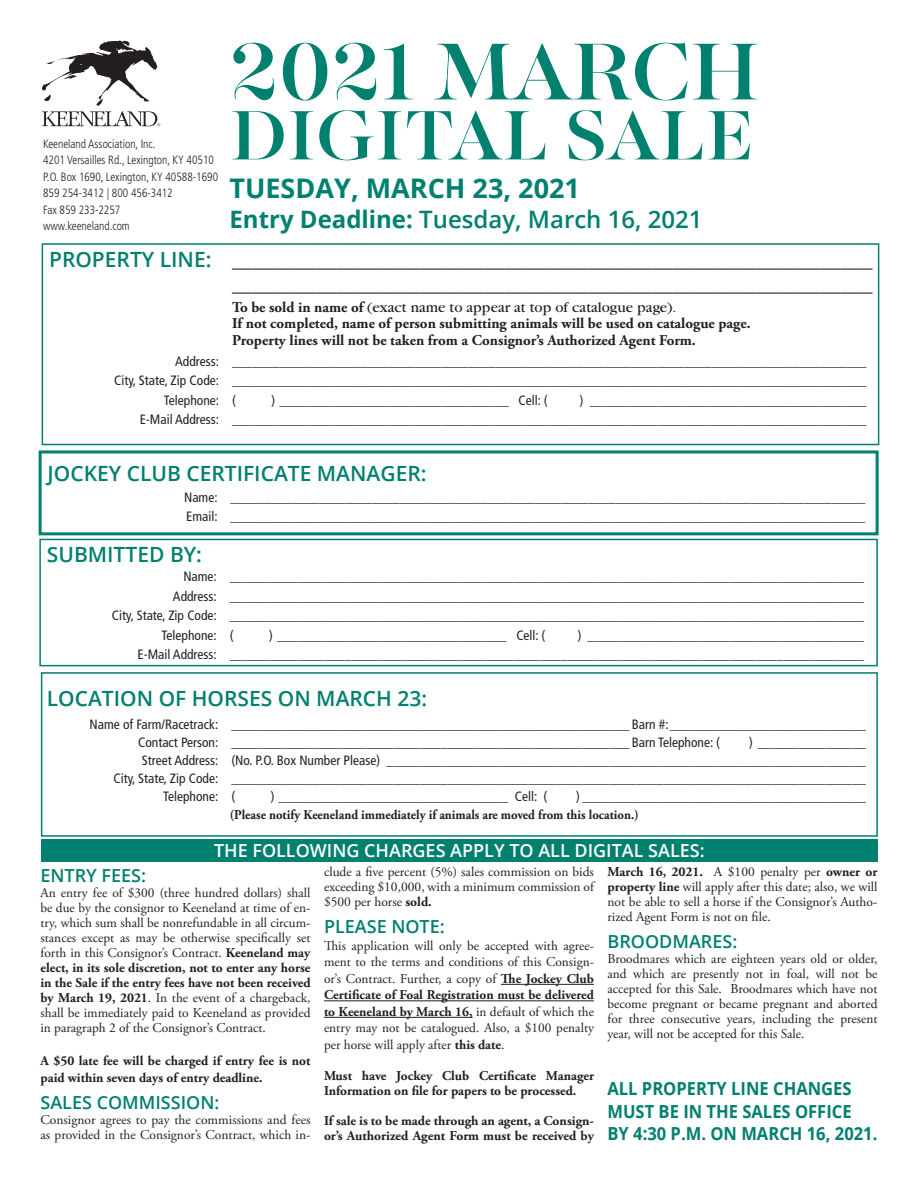
<style>
.page{position:relative;width:918px;height:1188px;background:#fff}
.page>*{position:absolute;margin:0;border:0;box-sizing:border-box;transform-origin:0 0}
.t1{font:500 90px "Majesti Banner";color:#00806f}
.t2{font:500 78px "Majesti Banner";letter-spacing:.02em;color:#00806f}
.t3{font:700 27px "Open Sans";color:#00806f}
.t4{font:600 24px "Open Sans";color:#00806f}
.t5{font:700 condensed 21px/24px "Frutiger";color:#231f20;text-align:right}
.t6{font:600 21px "Open Sans";color:#00806f}
.t7{font:700 18px/22.5px "Open Sans";color:#00806f;scale:.92 1}
.t8{font:600 18px "Open Sans";color:#00806f}
.t9{font:600 18px "Open Sans";color:#fff}
.t10{font:700 15px/16.5px "Adobe Garamond Pro";color:#231f20}
.t11{font:15px "Garamond";color:#231f20}
.t12{font:condensed 13.5px/19.5px "Frutiger";color:#231f20;text-align:right}
.t13{font:13.5px/15px "Adobe Garamond Pro";color:#231f20;text-align:justify}
.t14{font:700 13.5px/15px "Adobe Garamond Pro";color:#231f20}
.t15{font:700 13.5px "Adobe Garamond Pro";color:#231f20;scale:.94 1}
.t16{font:300 condensed 12px/16.5px "Frutiger";color:#231f20;scale:.95 1}
.s1{font-weight:700}
.s2{font-family:"Open Sans";font-weight:600;font-stretch:normal;color:#00806f}
.s3{font-family:"Adobe Garamond Pro";font-weight:700}
</style>
<div class="page">
<hr style="left:501px;top:984px;width:93px;height:1px;background:#231f20">
<hr style="left:324px;top:1000px;width:270px;height:1px;background:#231f20">
<hr style="left:324px;top:1017px;width:149px;height:1px;background:#231f20">
<svg style="left:42px;top:40px;width:118px;height:86px"></svg>
<div style="left:41px;top:839px;width:837px;height:22px;background:#00806f"></div>
<div style="left:42px;top:243px;width:837px;height:202px;border:2px solid #00806f"></div>
<div style="left:39px;top:539px;width:839px;height:127px;border:2px solid #00806f"></div>
<div style="left:39px;top:450px;width:840px;height:85px;border:3px solid #00806f"></div>
<div style="left:41px;top:672px;width:837px;height:165px;border:2px solid #00806f"></div>
<p class="t16" style="left:43px;top:136px;width:186px">Keeneland Association, Inc.<br>4201 Versailles Rd., Lexington, KY 40510<br>P.O. Box 1690, Lexington, KY 40588-1690<br>859 254-3412 | 800 456-3412<br>Fax 859 233-2257<br>www.keeneland.com</p>
<h1 class="t1" style="left:230px;top:13px;width:532px">2021 MARCH</h1>
<h2 class="t2" style="left:230px;top:84px;width:525px">DIGITAL SALE</h2>
<h3 class="t3" style="left:230px;top:170px;width:352px">TUESDAY, MARCH 23, 2021</h3>
<h3 class="t4" style="left:230px;top:203px;width:475px"><span class="s1">Entry Deadline:</span> Tuesday, March 16, 2021</h3>
<h3 class="t5" style="left:49px;top:248px;width:825px"><span class="s2">PROPERTY LINE:</span> _____________________________________________________________ _____________________________________________________________</h3>
<p class="t11" style="left:232px;top:299px;width:446px"><span class="s3">To be sold in name of</span> (exact name to appear at top of catalogue page).</p>
<p class="t10" style="left:232px;top:316px;width:520px">If not completed, name of person submitting animals will be used on catalogue page.<br>Property lines will not be taken from a Consignor’s Authorized Agent Form.</p>
<p class="t12" style="left:175px;top:351px;width:693px">Address: ______________________________________________________________________________________________</p>
<p class="t12" style="left:114px;top:371px;width:754px">City, State, Zip Code: ______________________________________________________________________________________________</p>
<p class="t12" style="left:164px;top:390px;width:73px">Telephone: (</p>
<p class="t12" style="left:272px;top:390px;width:278px">) __________________________________ Cell: (</p>
<p class="t12" style="left:140px;top:390px;width:728px">) _________________________________________<br>E-Mail Address: ______________________________________________________________________________________________</p>
<h3 class="t6" style="left:48px;top:459px;width:381px">JOCKEY CLUB CERTIFICATE MANAGER:</h3>
<p class="t12" style="left:184px;top:487px;width:682px;text-align:left">Name: ______________________________________________________________________________________________<br>Email: ______________________________________________________________________________________________</p>
<h3 class="t6" style="left:47px;top:540px;width:157px">SUBMITTED BY:</h3>
<p class="t12" style="left:183px;top:567px;width:682px">Name: ______________________________________________________________________________________________</p>
<p class="t12" style="left:173px;top:586px;width:693px">Address: ______________________________________________________________________________________________</p>
<p class="t12" style="left:112px;top:606px;width:754px">City, State, Zip Code: ______________________________________________________________________________________________</p>
<p class="t12" style="left:162px;top:625px;width:73px">Telephone: (</p>
<p class="t12" style="left:269px;top:625px;width:278px">) __________________________________ Cell: (</p>
<p class="t12" style="left:137px;top:625px;width:728px">) _________________________________________<br>E-Mail Address: ______________________________________________________________________________________________</p>
<h3 class="t6" style="left:47px;top:684px;width:382px">LOCATION OF HORSES ON MARCH 23:</h3>
<p class="t12" style="left:138px;top:715px;width:729px;line-height:18px;text-align:left;text-indent:-49px">Name of Farm/Racetrack: ___________________________________________________________ Barn #:_____________________________<br>Contact Person: ___________________________________________________________ Barn Telephone: (</p>
<p class="t12" style="left:749px;top:732px;width:118px">) ________________</p>
<p class="t12" style="left:142px;top:750px;width:725px">Street Address: (No. P.O. Box Number Please) _______________________________________________________________________</p>
<p class="t12" style="left:113px;top:768px;width:754px">City, State, Zip Code: ______________________________________________________________________________________________</p>
<p class="t12" style="left:163px;top:786px;width:73px">Telephone: (</p>
<p class="t12" style="left:271px;top:786px;width:278px">) __________________________________ Cell: (</p>
<p class="t12" style="left:576px;top:786px;width:291px">) __________________________________________</p>
<p class="t15" style="left:230px;top:807px;width:436px">(Please notify Keeneland immediately if animals are moved from this location.)</p>
<h3 class="t9" style="left:214px;top:838px;width:492px">THE FOLLOWING CHARGES APPLY TO ALL DIGITAL SALES:</h3>
<h3 class="t8" style="left:40px;top:864px;width:107px">ENTRY FEES:</h3>
<p class="t13" style="left:40px;top:886px;width:272px">An entry fee of $300 (three hundred dollars) shall be due by the consignor to Keeneland at time of en&shy;try, which sum shall be nonrefundable in all circum&shy;stances except as may be otherwise specifically set forth in this Consignor’s Contract. <span class="s1">Keeneland may elect, in its sole discretion, not to enter any horse in the Sale if the entry fees have not been received by March 19, 2021</span>. In the event of a chargeback, shall be immediately paid to Keeneland as provided in paragraph 2 of the Consignor’s Contract.</p>
<p class="t14" style="left:40px;top:1053px;width:272px;line-height:16.5px">A $50 late fee will be charged if entry fee is not paid within seven days of entry deadline.</p>
<h3 class="t8" style="left:40px;top:1090px;width:180px">SALES COMMISSION:</h3>
<p class="t13" style="left:40px;top:1113px;width:271px">Consignor agrees to pay the commissions and fees as provided in the Consignor’s Contract, which in-</p>
<p class="t13" style="left:324px;top:865px;width:272px">clude a five percent (5%) sales commission on bids exceeding $10,000, with a minimum commission of $500 per horse <span class="s1">sold.</span></p>
<h3 class="t8" style="left:324px;top:915px;width:122px">PLEASE NOTE:</h3>
<p class="t13" style="left:324px;top:938px;width:272px;line-height:16.5px">This application will only be accepted with agree&shy;ment to the terms and conditions of this Consign&shy;or’s Contract. Further, a copy of <span class="s1">The Jockey Club Certificate of Foal Registration must be delivered to Keeneland by March 16,</span> in default of which the entry may not be catalogued. Also, a $100 penalty per horse will apply after <span class="s1">this date</span>.</p>
<p class="t14" style="left:324px;top:1069px;width:271px">Must have Jockey Club Certificate Manager<br>Information on file for papers to be processed.</p>
<p class="t14" style="left:324px;top:1114px;width:272px">If sale is to be made through an agent, a Consign&shy;or’s Authorized Agent Form must be received by</p>
<p class="t13" style="left:608px;top:865px;width:272px"><span class="s1">March 16, 2021.</span> A $100 penalty per <span class="s1">owner or property line</span> will apply after this date; also, we will not be able to sell a horse if the Consignor’s Autho&shy;rized Agent Form is not on file.</p>
<h3 class="t8" style="left:608px;top:930px;width:131px">BROODMARES:</h3>
<p class="t13" style="left:608px;top:952px;width:272px">Broodmares which are eighteen years old or older, and which are presently not in foal, will not be accepted for this Sale. Broodmares which have not become pregnant or became pregnant and aborted for three consecutive years, including the present year, will not be accepted for this Sale.</p>
<h3 class="t7" style="left:608px;top:1077px;width:295px">ALL PROPERTY LINE CHANGES<br>MUST BE IN THE SALES OFFICE<br>BY 4:30 P.M. ON MARCH 16, 2021.</h3>
</div>
